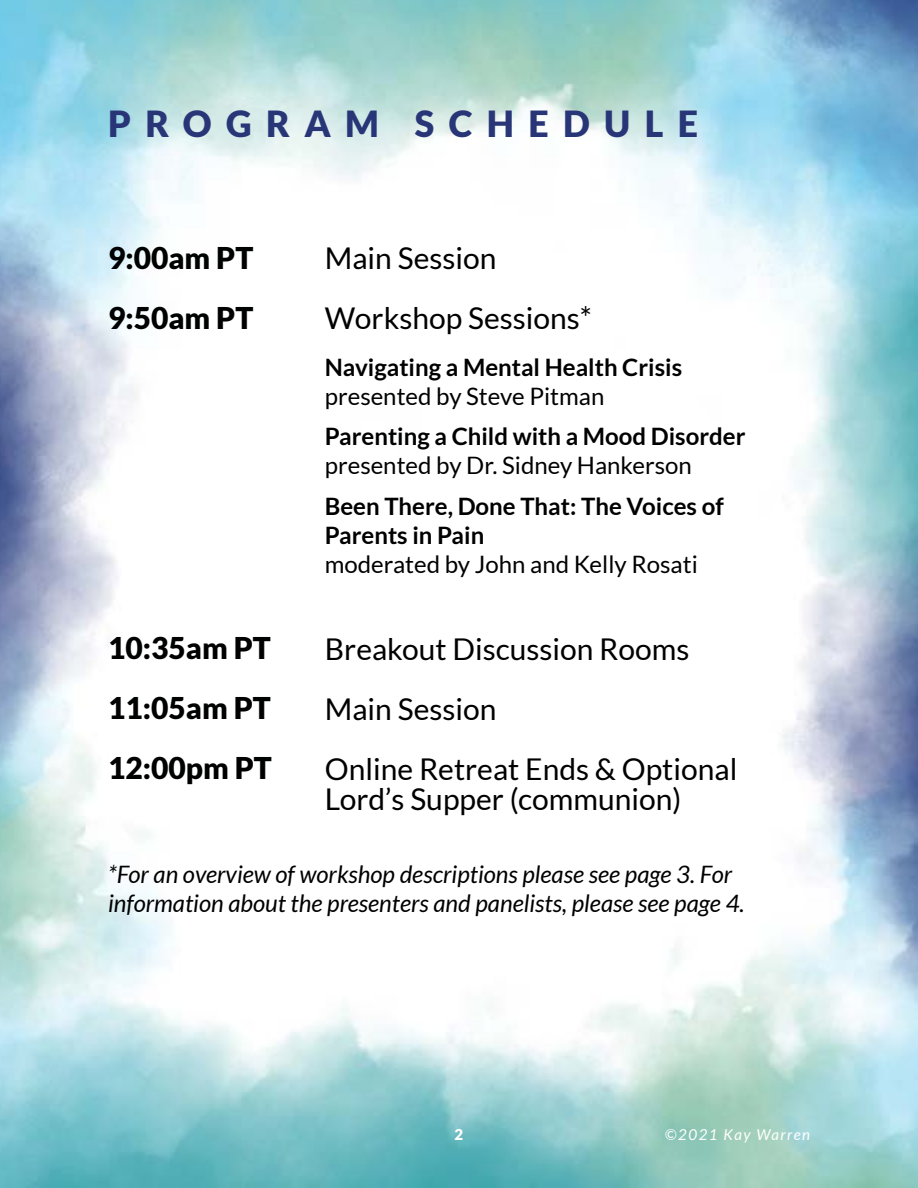
<style>
.page{position:relative;width:918px;height:1188px;background:#fff}
.page>*{position:absolute;margin:0;border:0;box-sizing:border-box;transform-origin:0 0}
.t1{font:900 36px "Lato";letter-spacing:.4em;color:#283678}
.t2{font:30px/60px "Lato";color:#000101}
.t3{font:900 30px/60px "Lato";color:#000101}
.t4{font:italic 24px/28.8px "Lato";color:#000101}
.t5{font:700 24px/28.8px "Lato";color:#000101}
.t6{font:24px "Lato";color:#000101}
.t7{font:italic 15px "Lato";letter-spacing:.1em;color:#fff}
.t8{font:900 15px "Lato";color:#fff}
</style>
<div class="page">
<img style="left:0;top:0;width:918px;height:1188px">
<p class="t1" style="left:108px;top:103px;width:592px">PROGRAM SCHEDULE</p>
<p class="t3" style="left:108px;top:228px;width:147px">9:00am PT<br>9:50am PT</p>
<p class="t3" style="left:108px;top:617px;width:165px;text-align:justify">10:35am PT 11:05am PT 12:00pm PT</p>
<p class="t2" style="left:325px;top:228px;width:269px">Main Session<br>Workshop Sessions*</p>
<p class="t5" style="left:325px;top:352px;width:359px">Navigating a Mental Health Crisis</p>
<p class="t6" style="left:325px;top:383px;width:281px">presented by Steve Pitman</p>
<p class="t5" style="left:325px;top:422px;width:422px">Parenting a Child with a Mood Disorder</p>
<p class="t6" style="left:325px;top:452px;width:368px">presented by Dr. Sidney Hankerson</p>
<p class="t5" style="left:325px;top:492px;width:400px">Been There, Done That: The Voices of<br>Parents in Pain</p>
<p class="t6" style="left:325px;top:551px;width:375px">moderated by John and Kelly Rosati</p>
<p class="t2" style="left:325px;top:619px;width:414px">Breakout Discussion Rooms<br>Main Session<br>Online Retreat Ends &amp; Optional</p>
<p class="t2" style="left:325px;top:769px;width:358px">Lord’s Supper (communion)</p>
<p class="t4" style="left:108px;top:861px;width:638px">*For an overview of workshop descriptions please see page 3. For information about the presenters and panelists, please see page 4.</p>
<p class="t8" style="left:455px;top:1126px;width:10px">2</p>
<p class="t7" style="left:665px;top:1126px;width:147px">©2021 Kay Warren</p>
</div>
